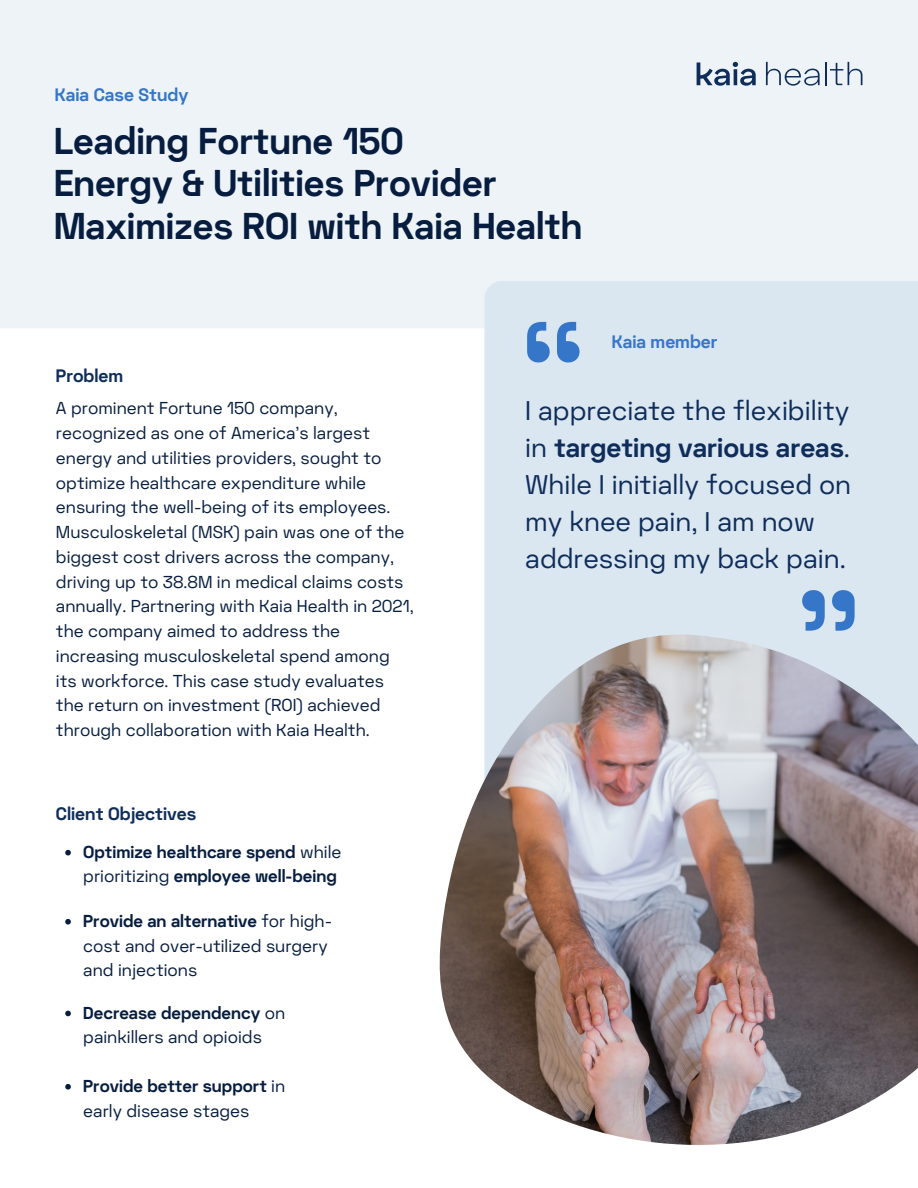
<style>
.page{position:relative;width:918px;height:1188px;background:#fff}
.page>*{position:absolute;margin:0;border:0;box-sizing:border-box;transform-origin:0 0}
.t1{font:700 135.75px "Kaia Grotesk";color:#3676c9}
.t2{font:700 37.35px/42.6px "Kaia Grotesk";color:#071d3f}
.t3{font:27px/37.2px "Kaia Grotesk";color:#0f2d5a}
.t4{font:700 18px "Kaia Grotesk";color:#3676c9}
.t5{font:700 18px "Kaia Grotesk";color:#0f2d5a}
.t6{font:17.25px/24.8px "Kaia Grotesk";color:#071d3f}
.t7{font:700 17.25px/24.8px "Kaia Grotesk";color:#071d3f}
.s1{font-weight:400}
.s2{font-weight:700}
</style>
<div class="page">
<div style="left:0;top:0;width:918px;height:328px;background:#edf3f7"></div>
<div style="left:484px;top:281px;width:434px;height:717px;background:#dae6f0"></div>
<img style="left:440px;top:634px;width:478px;height:511px">
<svg style="left:697px;top:62px;width:59px;height:24px"></svg>
<svg style="left:766px;top:62px;width:54px;height:24px"></svg>
<hr style="left:825px;top:62px;width:2px;height:23px;background:#0f2d5a">
<svg style="left:830px;top:62px;width:32px;height:23px"></svg>
<svg style="left:65px;top:850px;width:6px;height:5px"></svg>
<svg style="left:65px;top:919px;width:6px;height:6px"></svg>
<svg style="left:65px;top:1011px;width:6px;height:5px"></svg>
<svg style="left:65px;top:1084px;width:6px;height:6px"></svg>
<h3 class="t4" style="left:55px;top:83px;width:135px">Kaia Case Study</h3>
<p class="t2" style="left:54px;top:119px;width:530px">Leading Fortune 150<br>Energy &amp; Utilities Provider<br>Maximizes ROI with Kaia Health</p>
<p class="t5" style="left:56px;top:365px;width:69px">Problem</p>
<p class="t1" style="left:522px;top:285px;width:65px">“</p>
<h2 class="t4" style="left:612px;top:330px;width:107px">Kaia member</h2>
<p class="t6" style="left:56px;top:396px;width:359px">A prominent Fortune 150 company, recognized as one of America’s largest energy and utilities providers, sought to optimize healthcare expenditure while ensuring the well-being of its employees.<br>Musculoskeletal (MSK) pain was one of the biggest cost drivers across the company, driving up to 38.8M in medical claims costs annually. Partnering with Kaia Health in 2021, the company aimed to address the increasing musculoskeletal spend among its workforce. This case study evaluates the return on investment (ROI) achieved through collaboration with Kaia Health.</p>
<p class="t5" style="left:56px;top:802px;width:142px">Client Objectives</p>
<p class="t7" style="left:83px;top:839px;width:260px">Optimize healthcare spend <span class="s1">while prioritizing</span> employee well-being</p>
<h3 class="t6" style="left:83px;top:908px;width:250px"><span class="s2">Provide an alternative</span> for high&shy;cost and over-utilized surgery and injections</h3>
<p class="t6" style="left:83px;top:1000px;width:204px"><span class="s2">Decrease dependency</span> on painkillers and opioids</p>
<p class="t7" style="left:83px;top:1073px;width:203px">Provide better support <span class="s1">in early disease stages</span></p>
<h1 class="t3" style="left:525px;top:392px;width:327px">I appreciate the flexibility in <span class="s2">targeting various areas</span>.<br>While I initially focused on my knee pain, I am now addressing my back pain.</h1>
<p class="t1" style="left:860px;top:667px;width:65px;rotate:-180deg">“</p>
</div>
